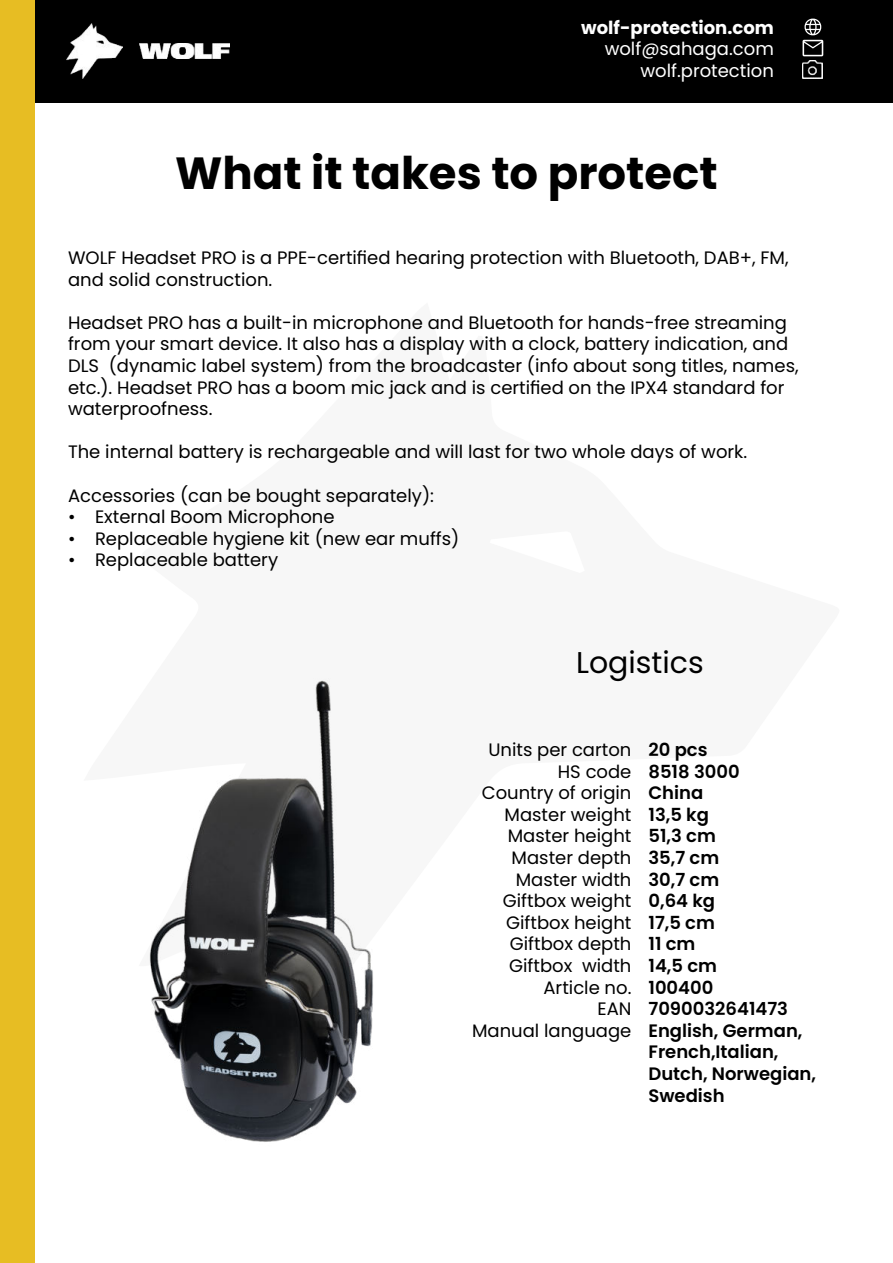
<style>
.page{position:relative;width:893px;height:1263px;background:#fff}
.page>*{position:absolute;margin:0;border:0;box-sizing:border-box;transform-origin:0 0}
.t1{font:700 45px "Poppins";color:#000}
.t2{font:30px "Poppins";color:#000}
.t3{font:18px/21.6px "Poppins";color:#000}
.t4{font:600 18px/21.6px "Poppins";color:#000}
.t5{font:18px/21.6px "Poppins";color:#fff;text-align:right}
.t6{font:700 18px "Poppins";color:#fff}
</style>
<div class="page">
<div style="left:0;top:0;width:893px;height:102px;background:#000"></div>
<img style="left:67px;top:24px;width:56px;height:54px">
<img style="left:140px;top:44px;width:90px;height:15px">
<div style="left:0;top:0;width:34px;height:1263px;background:#e7bd23"></div>
<svg style="left:802px;top:19px;width:21px;height:37px"></svg>
<img style="left:803px;top:60px;width:20px;height:18px">
<img style="left:149px;top:678px;width:224px;height:464px">
<p class="t6" style="left:581px;top:19px;width:194px">wolf-protection.com</p>
<p class="t5" style="left:605px;top:40px;width:171px">wolf@sahaga.com wolf.protection</p>
<h1 class="t1" style="left:175px;top:153px;width:544px">What it takes to protect</h1>
<p class="t3" style="left:68px;top:247px;width:722px">WOLF Headset PRO is a PPE-certified hearing protection with Bluetooth, DAB+, FM, and solid construction.</p>
<p class="t3" style="left:68px;top:312px;width:732px">Headset PRO has a built-in microphone and Bluetooth for hands-free streaming from your smart device. It also has a display with a clock, battery indication, and DLS (dynamic label system) from the broadcaster (info about song titles, names, etc.). Headset PRO has a boom mic jack and is certified on the IPX4 standard for waterproofness.</p>
<p class="t3" style="left:68px;top:441px;width:681px">The internal battery is rechargeable and will last for two whole days of work.</p>
<p class="t3" style="left:68px;top:485px;width:367px">Accessories (can be bought separately):</p>
<p class="t3" style="left:68px;top:506px;width:268px">• External Boom Microphone</p>
<p class="t3" style="left:68px;top:528px;width:393px">• Replaceable hygiene kit (new ear muffs)</p>
<p class="t3" style="left:68px;top:549px;width:212px">• Replaceable battery</p>
<h2 class="t2" style="left:576px;top:645px;width:129px">Logistics</h2>
<p class="t3" style="left:472px;top:739px;width:161px;text-align:right">Units per carton<br>HS code<br>Country of origin<br>Master weight<br>Master height<br>Master depth<br>Master width<br>Giftbox weight<br>Giftbox height<br>Giftbox depth<br>Giftbox width<br>Article no.<br>EAN<br>Manual language</p>
<p class="t4" style="left:648px;top:739px;width:169px">20 pcs<br>8518 3000<br>China<br>13,5 kg<br>51,3 cm<br>35,7 cm<br>30,7 cm<br>0,64 kg<br>17,5 cm<br>11 cm<br>14,5 cm<br>100400<br>7090032641473<br>English, German,<br>French, Italian,<br>Dutch, Norwegian,<br>Swedish</p>
</div>
